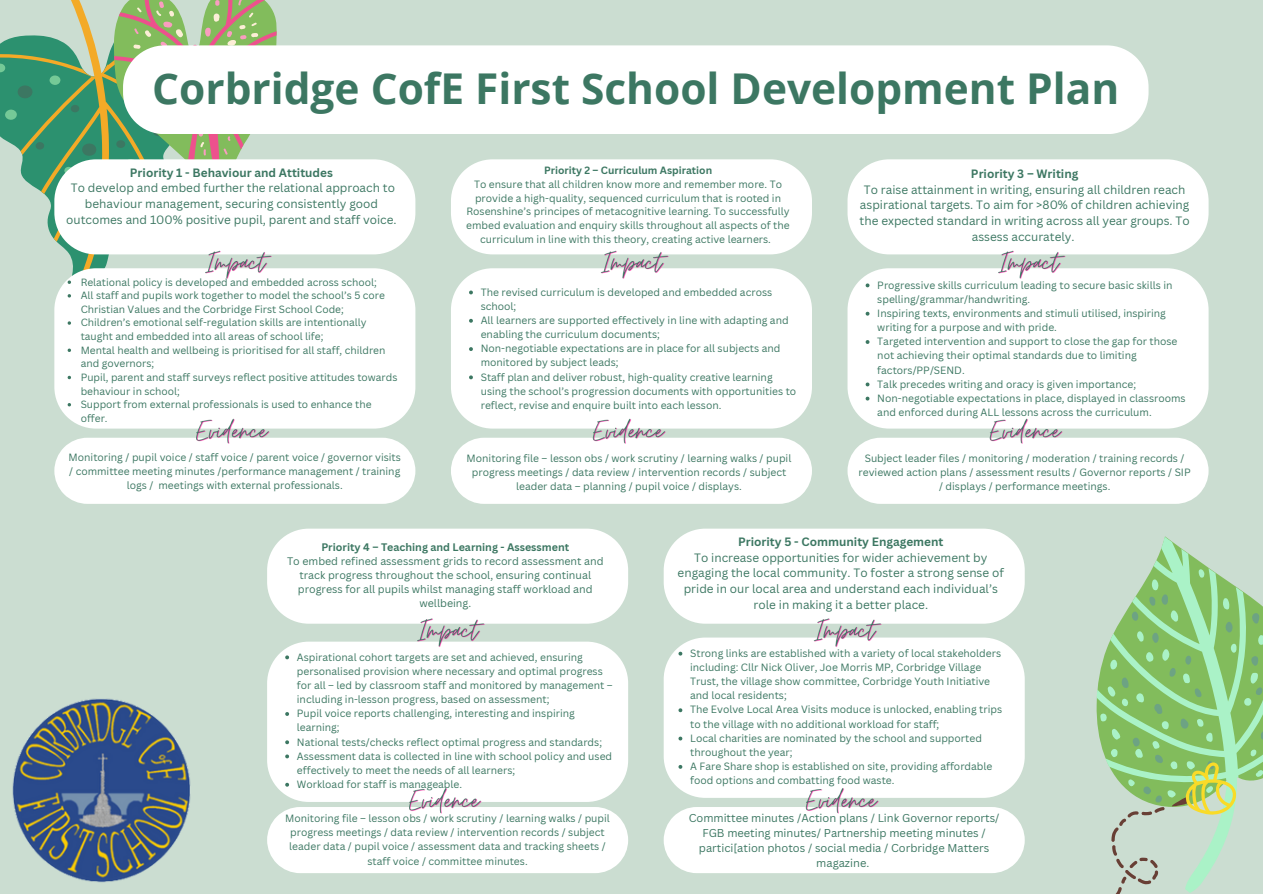
<style>
.page{position:relative;width:1263px;height:894px;background:#fff}
.page>*{position:absolute;margin:0;border:0;box-sizing:border-box;transform-origin:0 0}
.t1{font:700 42.45px "Open Sans";color:#3c7762}
.t2{font:11.85px/15.8px "Canva Sans";color:#3c7762;text-align:center}
.t3{font:11.1px/14.9px "Canva Sans";color:#3c7762;text-align:center}
.t4{font:10.65px/14.2px "Canva Sans";color:#3c7762;text-align:center}
.t5{font:10.35px/14.1px "Canva Sans";color:#3c7762}
.t6{font:700 10.35px "Canva Sans";color:#3c7762}
.t7{font:10.2px/13.6px "Canva Sans";color:#3c7762}
.s1{font-weight:700}
</style>
<div class="page">
<div style="left:0;top:0;width:1263px;height:893px;background:#cbddd1"></div>
<svg style="left:1138px;top:536px;width:107px;height:57px"></svg>
<svg style="left:69px;top:254px;width:115px;height:14px"></svg>
<div style="left:415px;top:45px;width:733px;height:89px;background:#fff"></div>
<svg style="left:1096px;top:593px;width:167px;height:300px"></svg>
<svg style="left:0;top:0;width:415px;height:254px"></svg>
<div style="left:54px;top:268px;width:361px;height:160px;background:#fff"></div>
<div style="left:54px;top:437px;width:361px;height:66px;background:#fff"></div>
<img style="left:12px;top:698px;width:179px;height:185px">
<svg style="left:68px;top:280px;width:3px;height:4px"></svg>
<svg style="left:68px;top:348px;width:3px;height:4px"></svg>
<svg style="left:68px;top:375px;width:3px;height:4px"></svg>
<img style="left:204px;top:242px;width:69px;height:41px">
<img style="left:196px;top:410px;width:74px;height:41px">
<div style="left:451px;top:159px;width:361px;height:95px;background:#fff"></div>
<div style="left:451px;top:268px;width:361px;height:160px;background:#fff"></div>
<div style="left:451px;top:437px;width:361px;height:66px;background:#fff"></div>
<img style="left:601px;top:242px;width:68px;height:41px">
<img style="left:593px;top:410px;width:73px;height:41px">
<div style="left:847px;top:159px;width:361px;height:95px;background:#fff"></div>
<div style="left:847px;top:268px;width:361px;height:160px;background:#fff"></div>
<div style="left:847px;top:437px;width:361px;height:66px;background:#fff"></div>
<img style="left:997px;top:242px;width:69px;height:41px">
<img style="left:989px;top:410px;width:74px;height:41px">
<div style="left:267px;top:528px;width:361px;height:95px;background:#fff"></div>
<div style="left:267px;top:641px;width:361px;height:160px;background:#fff"></div>
<svg style="left:285px;top:655px;width:4px;height:4px"></svg>
<svg style="left:285px;top:711px;width:4px;height:4px"></svg>
<svg style="left:285px;top:740px;width:4px;height:4px"></svg>
<svg style="left:285px;top:754px;width:4px;height:4px"></svg>
<svg style="left:285px;top:782px;width:4px;height:4px"></svg>
<div style="left:267px;top:807px;width:361px;height:65px;background:#fff"></div>
<svg style="left:469px;top:290px;width:4px;height:4px"></svg>
<svg style="left:469px;top:319px;width:4px;height:3px"></svg>
<svg style="left:469px;top:347px;width:4px;height:4px"></svg>
<svg style="left:469px;top:375px;width:4px;height:4px"></svg>
<img style="left:417px;top:609px;width:68px;height:42px">
<img style="left:409px;top:779px;width:74px;height:41px">
<div style="left:664px;top:528px;width:361px;height:95px;background:#fff"></div>
<div style="left:664px;top:637px;width:361px;height:160px;background:#fff"></div>
<div style="left:664px;top:807px;width:361px;height:65px;background:#fff"></div>
<svg style="left:866px;top:283px;width:3px;height:4px"></svg>
<svg style="left:866px;top:340px;width:3px;height:4px"></svg>
<svg style="left:866px;top:382px;width:3px;height:4px"></svg>
<svg style="left:866px;top:396px;width:3px;height:4px"></svg>
<img style="left:814px;top:609px;width:68px;height:42px">
<img style="left:805px;top:779px;width:74px;height:41px">
<svg style="left:678px;top:651px;width:4px;height:4px"></svg>
<svg style="left:678px;top:708px;width:4px;height:4px"></svg>
<svg style="left:678px;top:736px;width:4px;height:4px"></svg>
<svg style="left:678px;top:764px;width:4px;height:4px"></svg>
<p class="t1" style="left:152px;top:59px;width:968px">Corbridge CofE First School Development Plan</p>
<p class="t2" style="left:66px;top:164px;width:332px"><span class="s1">Priority 1 - Behaviour and Attitudes<br></span>To develop and embed further the relational approach to behaviour management, securing consistently good outcomes and 100% positive pupil, parent and staff voice.</p>
<h1 class="t7" style="left:81px;top:275px;width:298px">Relational policy is developed and embedded across school;</h1>
<h3 class="t7" style="left:81px;top:288px;width:306px">All staff and pupils work together to model the school’s 5 core<br>Christian Values and the Corbridge First School Code;</h3>
<p class="t7" style="left:81px;top:315px;width:287px">Children’s emotional self-regulation skills are intentionally taught and embedded into all areas of school life;</p>
<p class="t7" style="left:81px;top:343px;width:306px">Mental health and wellbeing is prioritised for all staff, children and governors;</p>
<h3 class="t7" style="left:81px;top:370px;width:318px">Pupil, parent and staff surveys reflect positive attitudes towards behaviour in school;</h3>
<p class="t7" style="left:81px;top:397px;width:292px">Support from external professionals is used to enhance the offer.</p>
<p class="t5" style="left:69px;top:449px;width:334px;text-align:center">Monitoring / pupil voice / staff voice / parent voice / governor visits / committee meeting minutes /performance management / training logs / meetings with external professionals.</p>
<p class="t6" style="left:544px;top:163px;width:170px">Priority 2 – Curriculum Aspiration</p>
<p class="t5" style="left:466px;top:177px;width:325px;line-height:13.6px;text-align:center">To ensure that all children know more and remember more. To provide a high-quality, sequenced curriculum that is rooted in Rosenshine’s principes of metacognitive learning. To successfully embed evaluation and enquiry skills throughout all aspects of the curriculum in line with this theory, creating active learners.</p>
<p class="t5" style="left:481px;top:284px;width:293px">The revised curriculum is developed and embedded across school;</p>
<p class="t5" style="left:481px;top:313px;width:309px">All learners are supported effectively in line with adapting and enabling the curriculum documents;</p>
<p class="t5" style="left:481px;top:341px;width:301px">Non-negotiable expectations are in place for all subjects and monitored by subject leads;</p>
<p class="t5" style="left:481px;top:369px;width:317px">Staff plan and deliver robust, high-quality creative learning using the school’s progression documents with opportunities to reflect, revise and enquire built into each lesson.</p>
<p class="t5" style="left:467px;top:450px;width:326px;text-align:center">Monitoring file – lesson obs / work scrutiny / learning walks / pupil progress meetings / data review / intervention records / subject leader data – planning / pupil voice / displays.</p>
<p class="t2" style="left:859px;top:165px;width:332px"><span class="s1">Priority 3 – Writing<br></span>To raise attainment in writing, ensuring all children reach aspirational targets. To aim for &gt;80% of children achieving the expected standard in writing across all year groups. To assess accurately.</p>
<p class="t5" style="left:877px;top:277px;width:297px">Progressive skills curriculum leading to secure basic skills in spelling/grammar/handwriting.</p>
<p class="t5" style="left:877px;top:306px;width:290px">Inspiring texts, environments and stimuli utilised, inspiring writing for a purpose and with pride.</p>
<h3 class="t5" style="left:877px;top:334px;width:302px">Targeted intervention and support to close the gap for those not achieving their optimal standards due to limiting factors/PP/SEND.</h3>
<p class="t5" style="left:877px;top:376px;width:260px">Talk precedes writing and oracy is given importance;</p>
<p class="t5" style="left:877px;top:390px;width:310px">Non-negotiable expectations in place, displayed in classrooms and enforced during ALL lessons across the curriculum.</p>
<p class="t5" style="left:859px;top:450px;width:334px;text-align:center">Subject leader files / monitoring / moderation / training records / reviewed action plans / assessment results / Governor reports / SIP / displays / performance meetings.</p>
<p class="t4" style="left:287px;top:539px;width:318px"><span class="s1">Priority 4 – Teaching and Learning - Assessment<br></span>To embed refined assessment grids to record assessment and track progress throughout the school, ensuring continual progress for all pupils whilst managing staff workload and wellbeing.</p>
<p class="t5" style="left:297px;top:649px;width:317px">Aspirational cohort targets are set and achieved, ensuring personalised provision where necessary and optimal progress for all – led by classroom staff and monitored by management – including in-lesson progress, based on assessment;</p>
<p class="t5" style="left:297px;top:706px;width:279px">Pupil voice reports challenging, interesting and inspiring learning;</p>
<p class="t5" style="left:297px;top:734px;width:307px">National tests/checks reflect optimal progress and standards;</p>
<p class="t5" style="left:297px;top:748px;width:317px">Assessment data is collected in line with school policy and used effectively to meet the needs of all learners;</p>
<p class="t5" style="left:297px;top:776px;width:167px">Workload for staff is manageable.</p>
<p class="t5" style="left:285px;top:810px;width:326px;text-align:center">Monitoring file – lesson obs / work scrutiny / learning walks / pupil progress meetings / data review / intervention records / subject leader data / pupil voice / assessment data and tracking sheets / staff voice / committee minutes.</p>
<p class="t2" style="left:678px;top:533px;width:328px"><span class="s1">Priority 5 - Community Engagement<br></span>To increase opportunities for wider achievement by engaging the local community. To foster a strong sense of pride in our local area and understand each individual’s role in making it a better place.</p>
<p class="t5" style="left:690px;top:645px;width:312px">Strong links are established with a variety of local stakeholders including: Cllr Nick Oliver, Joe Morris MP, Corbridge Village Trust, the village show committee, Corbridge Youth Initiative and local residents;</p>
<p class="t5" style="left:690px;top:702px;width:313px">The Evolve Local Area Visits moduce is unlocked, enabling trips to the village with no additional workload for staff;</p>
<h3 class="t5" style="left:690px;top:730px;width:293px">Local charities are nominated by the school and supported throughout the year;</h3>
<p class="t5" style="left:690px;top:758px;width:304px">A Fare Share shop is established on site, providing affordable food options and combatting food waste.</p>
<p class="t3" style="left:689px;top:810px;width:312px">Committee minutes /Action plans / Link Governor reports/ FGB meeting minutes/ Partnership meeting minutes / partici[ation photos / social media / Corbridge Matters magazine.</p>
</div>
